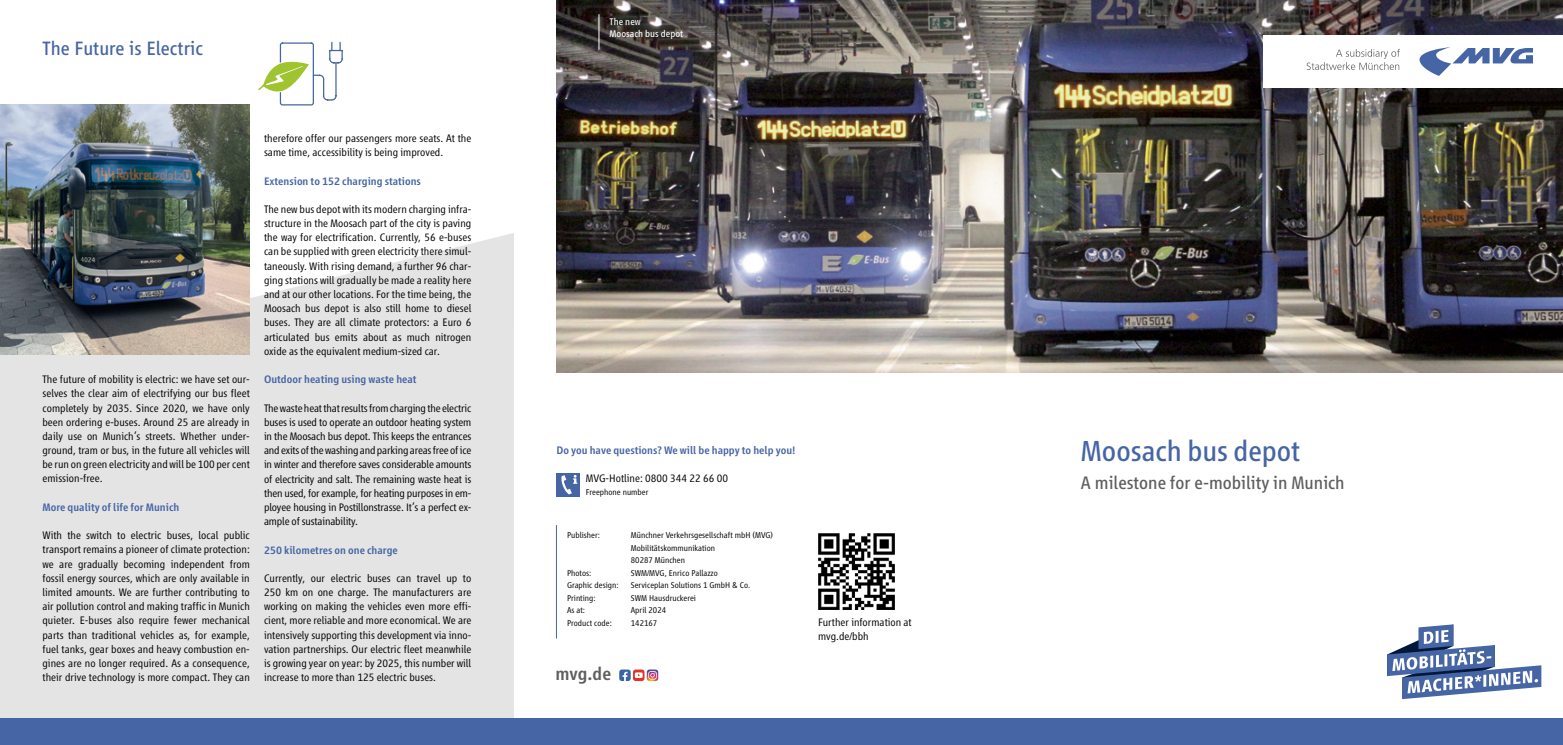
<style>
.page{position:relative;width:1563px;height:745px;background:#fff}
.page>*{position:absolute;margin:0;border:0;box-sizing:border-box;transform-origin:0 0}
.t1{font:30px "Vialog LT Pro";color:#4665a5}
.t2{font:20px "Vialog LT Pro";color:#4665a5}
.t3{font:18.75px "Vialog LT Pro";color:#5e5e5f}
.t4{font:500 18.75px "Vialog LT Pro";color:#5e5e5f}
.t5{font:300 11.25px/14.1px "Vialog LT Pro";color:#000;text-align:justify}
.t6{font:500 11.25px "Vialog LT Pro";color:#4665a5}
.t7{font:10px/12.5px "Vialog LT Pro";color:#fff}
.t8{font:300 8.75px/12.5px "Vialog LT Pro";color:#000}
</style>
<div class="page">
<div style="left:0;top:233px;width:514px;height:485px;background:#e4e4e4"></div>
<div style="left:0;top:718px;width:1563px;height:26px;background:#4665a5"></div>
<div style="left:0;top:344px;width:32px;height:21px;background:#e4e4e4"></div>
<img style="left:556px;top:0;width:1007px;height:372px">
<img style="left:0;top:104px;width:250px;height:250px">
<hr style="left:599px;top:14px;width:1px;height:36px;background:#fff">
<svg style="left:1387px;top:624px;width:154px;height:74px"></svg>
<div style="left:556px;top:473px;width:23px;height:23px;background:#4665a5"></div>
<svg style="left:561px;top:475px;width:16px;height:19px"></svg>
<hr style="left:556px;top:524px;width:1px;height:114px;background:#4665a5">
<img style="left:818px;top:533px;width:77px;height:76px">
<svg style="left:258px;top:41px;width:85px;height:65px"></svg>
<div style="left:619px;top:669px;width:12px;height:11px;background:#3865a5;border-radius:3px"></div>
<svg style="left:622px;top:671px;width:5px;height:9px"></svg>
<svg style="left:633px;top:669px;width:11px;height:11px"></svg>
<svg style="left:635px;top:669px;width:23px;height:11px"></svg>
<div style="left:1263px;top:35px;width:300px;height:53px;background:#fff"></div>
<svg style="left:1306px;top:49px;width:94px;height:21px"></svg>
<svg style="left:1419px;top:47px;width:114px;height:29px"></svg>
<h2 class="t2" style="left:43px;top:38px;width:162px">The Future is Electric</h2>
<p class="t5" style="left:43px;top:372px;width:209px">The future of mobility is electric: we have set our&shy;selves the clear aim of electrifying our bus fleet completely by 2035. Since 2020, we have only been ordering e-buses. Around 25 are already in daily use on Munich‘s streets. Whether under&shy;ground, tram or bus, in the future all vehicles will be run on green electricity and will be 100 per cent emission-free.</p>
<p class="t6" style="left:43px;top:500px;width:138px">More quality of life for Munich</p>
<p class="t5" style="left:43px;top:528px;width:209px">With the switch to electric buses, local public transport remains a pioneer of climate protection: we are gradually becoming independent from fossil energy sources, which are only available in limited amounts. We are further contributing to air pollution control and making traffic in Munich quieter. E-buses also require fewer mechanical parts than traditional vehicles as, for example, fuel tanks, gear boxes and heavy combustion en&shy;gines are no longer required. As a consequence, their drive technology is more compact. They can</p>
<p class="t5" style="left:264px;top:131px;width:209px">therefore offer our passengers more seats. At the same time, accessibility is being improved.</p>
<p class="t6" style="left:264px;top:174px;width:158px">Extension to 152 charging stations</p>
<p class="t5" style="left:264px;top:202px;width:209px">The new bus depot with its modern charging infra&shy;structure in the Moosach part of the city is paving the way for electrification. Currently, 56 e-buses can be supplied with green electricity there simul&shy;taneously. With rising demand, a further 96 char&shy;ging stations will gradually be made a reality here and at our other locations. For the time being, the Moosach bus depot is also still home to diesel buses. They are all climate protectors: a Euro 6 articulated bus emits about as much nitrogen oxide as the equivalent medium-sized car.</p>
<p class="t6" style="left:264px;top:373px;width:154px">Outdoor heating using waste heat</p>
<p class="t5" style="left:264px;top:400px;width:209px">The waste heat that results from charging the electric buses is used to operate an outdoor heating system in the Moosach bus depot. This keeps the entrances and exits of the washing and parking areas free of ice in winter and therefore saves considerable amounts of electricity and salt. The remaining waste heat is then used, for example, for heating purposes in em&shy;ployee housing in Postillonstrasse. It‘s a perfect ex&shy;ample of sustainability.</p>
<p class="t6" style="left:264px;top:543px;width:135px">250 kilometres on one charge</p>
<p class="t5" style="left:264px;top:570px;width:209px">Currently, our electric buses can travel up to 250 km on one charge. The manufacturers are working on making the vehicles even more effi&shy;cient, more reliable and more economical. We are intensively supporting this development via inno&shy;vation partnerships. Our electric fleet meanwhile is growing year on year: by 2025, this number will increase to more than 125 electric buses.</p>
<p class="t7" style="left:609px;top:15px;width:75px">The new<br>Moosach bus depot</p>
<p class="t6" style="left:556px;top:444px;width:241px">Do you have questions? We will be happy to help you!</p>
<p class="t5" style="left:586px;top:471px;width:144px">MVG-Hotline: 0800 344 22 66 00</p>
<p class="t8" style="left:586px;top:485px;width:64px">Freephone number</p>
<p class="t8" style="left:567px;top:529px;width:34px">Publisher:</p>
<p class="t8" style="left:631px;top:529px;width:144px">Münchner Verkehrsgesellschaft mbH (MVG)<br>Mobilitätskommunikation<br>80287 München</p>
<p class="t8" style="left:567px;top:566px;width:26px">Photos:</p>
<p class="t8" style="left:631px;top:566px;width:88px">SWM/MVG, Enrico Pallazzo</p>
<p class="t8" style="left:567px;top:579px;width:53px">Graphic design:</p>
<p class="t8" style="left:631px;top:579px;width:121px">Serviceplan Solutions 1 GmbH &amp; Co.</p>
<p class="t8" style="left:567px;top:591px;width:30px">Printing:</p>
<p class="t8" style="left:631px;top:591px;width:67px">SWM Hausdruckerei</p>
<p class="t8" style="left:567px;top:604px;width:20px">As at:</p>
<p class="t8" style="left:631px;top:604px;width:37px">April 2024</p>
<p class="t8" style="left:567px;top:616px;width:46px">Product code:</p>
<p class="t8" style="left:631px;top:616px;width:28px">142167</p>
<p class="t5" style="left:818px;top:614px;width:95px">Further information at mvg.de/bbh</p>
<h3 class="t4" style="left:555px;top:662px;width:57px">mvg.de</h3>
<h1 class="t1" style="left:1081px;top:434px;width:221px">Moosach bus depot</h1>
<h3 class="t3" style="left:1081px;top:472px;width:265px">A milestone for e-mobility in Munich</h3>
</div>
